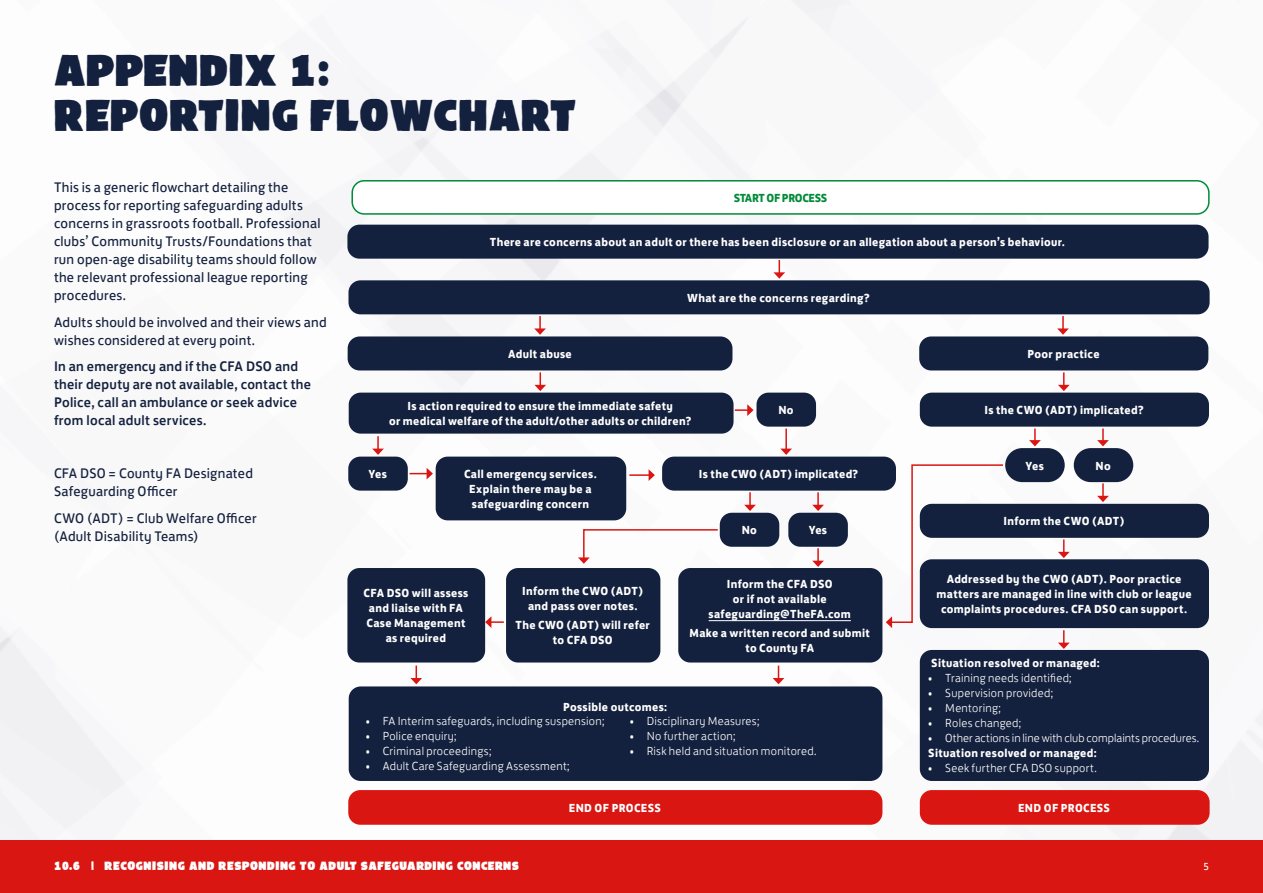
<style>
.page{position:relative;width:1263px;height:893px;background:#fff}
.page>*{position:absolute;margin:0;border:0;box-sizing:border-box;transform-origin:0 0}
.t1{font:39px/45px "FA Brush";color:#14213e}
.t2{font:14.25px/18px "FS Jack";letter-spacing:.02em;color:#14213e}
.t3{font:500 14.25px/18px "FS Jack";letter-spacing:.02em;color:#14213e}
.t4{font:700 12px/15px "FS Jack";letter-spacing:.025em;color:#fff;text-align:center}
.t5{font:300 12px "FS Jack";letter-spacing:.025em;color:#fff}
.t6{font:300 12px "FS Jack";letter-spacing:.005em;color:#fff}
.t7{font:700 12px "FS Jack";letter-spacing:-.03em;color:#008b38}
.t8{font:10.5px "FA Brush";letter-spacing:.03em;color:#fff}
.t9{font:10.5px "FS Jack";color:#fff}
</style>
<div class="page">
<img style="left:0;top:0;width:1263px;height:840px">
<div style="left:347px;top:225px;width:861px;height:34px;background:#14213e;border-radius:12px"></div>
<div style="left:348px;top:280px;width:861px;height:34px;background:#14213e;border-radius:12px"></div>
<div style="left:348px;top:336px;width:384px;height:34px;background:#14213e;border-radius:12px"></div>
<div style="left:919px;top:336px;width:289px;height:34px;background:#14213e;border-radius:12px"></div>
<div style="left:349px;top:393px;width:384px;height:41px;background:#14213e;border-radius:12px"></div>
<div style="left:348px;top:457px;width:60px;height:34px;background:#14213e;border-radius:12px"></div>
<div style="left:1005px;top:448px;width:60px;height:34px;background:#14213e;border-radius:17px"></div>
<div style="left:720px;top:513px;width:59px;height:34px;background:#14213e;border-radius:12px"></div>
<div style="left:1074px;top:448px;width:59px;height:34px;background:#14213e;border-radius:17px"></div>
<div style="left:788px;top:513px;width:60px;height:34px;background:#14213e;border-radius:12px"></div>
<div style="left:756px;top:393px;width:60px;height:34px;background:#14213e;border-radius:12px"></div>
<div style="left:348px;top:790px;width:534px;height:35px;background:#d91612;border-radius:12px"></div>
<div style="left:920px;top:790px;width:289px;height:35px;background:#d91612;border-radius:12px"></div>
<div style="left:436px;top:457px;width:190px;height:63px;background:#14213e;border-radius:12px"></div>
<div style="left:920px;top:393px;width:289px;height:34px;background:#14213e;border-radius:12px"></div>
<div style="left:920px;top:504px;width:289px;height:34px;background:#14213e;border-radius:12px"></div>
<div style="left:920px;top:559px;width:289px;height:69px;background:#14213e;border-radius:12px"></div>
<div style="left:678px;top:568px;width:204px;height:94px;background:#14213e;border-radius:12px"></div>
<hr style="left:709px;top:620px;width:142px;height:1px;background:#fff">
<div style="left:506px;top:568px;width:154px;height:94px;background:#14213e;border-radius:12px"></div>
<div style="left:347px;top:568px;width:138px;height:94px;background:#14213e;border-radius:12px"></div>
<div style="left:349px;top:686px;width:533px;height:95px;background:#14213e;border-radius:12px"></div>
<div style="left:920px;top:650px;width:289px;height:131px;background:#14213e;border-radius:12px"></div>
<div style="left:662px;top:457px;width:234px;height:34px;background:#14213e;border-radius:12px"></div>
<hr style="left:629px;top:474px;width:20px;height:2px;background:#d91612">
<svg style="left:649px;top:469px;width:6px;height:12px"></svg>
<svg style="left:409px;top:468px;width:24px;height:11px"></svg>
<svg style="left:534px;top:372px;width:12px;height:19px"></svg>
<svg style="left:735px;top:404px;width:18px;height:12px"></svg>
<svg style="left:485px;top:616px;width:19px;height:12px"></svg>
<svg style="left:1058px;top:372px;width:12px;height:19px"></svg>
<svg style="left:1029px;top:429px;width:12px;height:17px"></svg>
<svg style="left:744px;top:492px;width:12px;height:19px"></svg>
<svg style="left:773px;top:666px;width:11px;height:18px"></svg>
<svg style="left:410px;top:666px;width:12px;height:18px"></svg>
<hr style="left:785px;top:429px;width:2px;height:20px;background:#d91612">
<svg style="left:780px;top:449px;width:12px;height:6px"></svg>
<svg style="left:372px;top:436px;width:12px;height:19px"></svg>
<svg style="left:1058px;top:539px;width:12px;height:19px"></svg>
<svg style="left:1058px;top:630px;width:12px;height:19px"></svg>
<svg style="left:1097px;top:429px;width:12px;height:17px"></svg>
<svg style="left:812px;top:492px;width:12px;height:19px"></svg>
<svg style="left:812px;top:548px;width:12px;height:19px"></svg>
<svg style="left:1097px;top:483px;width:12px;height:19px"></svg>
<svg style="left:773px;top:260px;width:12px;height:19px"></svg>
<svg style="left:534px;top:316px;width:12px;height:19px"></svg>
<svg style="left:1057px;top:316px;width:12px;height:19px"></svg>
<svg style="left:886px;top:464px;width:118px;height:164px"></svg>
<svg style="left:578px;top:528px;width:141px;height:36px"></svg>
<div style="left:352px;top:181px;width:857px;height:33px;background:#fff;border-radius:12px"></div>
<div style="left:351px;top:180px;width:858px;height:35px;border:2px solid #008b38;border-radius:12px"></div>
<div style="left:0;top:840px;width:1263px;height:53px;background:#d91612"></div>
<h1 class="t1" style="left:54px;top:51px;width:524px">APPENDIX 1:<br>REPORTING FLOWCHART</h1>
<p class="t2" style="left:54px;top:177px;width:268px">This is a generic flowchart detailing the process for reporting safeguarding adults concerns in grassroots football. Professional clubs’ Community Trusts/Foundations that run open-age disability teams should follow the relevant professional league reporting procedures.</p>
<p class="t2" style="left:54px;top:312px;width:274px">Adults should be involved and their views and wishes considered at every point.</p>
<p class="t3" style="left:54px;top:356px;width:259px">In an emergency and if the CFA DSO and their deputy are not available, contact the Police, call an ambulance or seek advice from local adult services.</p>
<p class="t2" style="left:54px;top:463px;width:201px">CFA DSO = County FA Designated<br>Safeguarding Officer</p>
<p class="t2" style="left:54px;top:508px;width:204px">CWO (ADT) = Club Welfare Officer (Adult Disability Teams)</p>
<p class="t7" style="left:734px;top:188px;width:95px">START OF PROCESS</p>
<p class="t4" style="left:490px;top:234px;width:577px">There are concerns about an adult or there has been disclosure or an allegation about a person’s behaviour.</p>
<p class="t4" style="left:687px;top:289px;width:184px">What are the concerns regarding?</p>
<p class="t4" style="left:508px;top:345px;width:65px">Adult abuse</p>
<p class="t4" style="left:1027px;top:345px;width:74px">Poor practice</p>
<p class="t4" style="left:389px;top:398px;width:304px">Is action required to ensure the immediate safety<br>or medical welfare of the adult/other adults or children?</p>
<p class="t4" style="left:778px;top:402px;width:17px">No</p>
<p class="t4" style="left:369px;top:466px;width:20px">Yes</p>
<p class="t4" style="left:464px;top:465px;width:134px">Call emergency services.<br>Explain there may be a safeguarding concern</p>
<p class="t4" style="left:699px;top:466px;width:161px">Is the CWO (ADT) implicated?</p>
<p class="t4" style="left:742px;top:522px;width:17px">No</p>
<p class="t4" style="left:809px;top:522px;width:20px">Yes</p>
<p class="t4" style="left:363px;top:585px;width:106px">CFA DSO will assess and liaise with FA<br>Case Management as required</p>
<p class="t4" style="left:522px;top:583px;width:123px">Inform the CWO (ADT) and pass over notes.</p>
<p class="t4" style="left:516px;top:617px;width:136px">The CWO (ADT) will refer to CFA DSO</p>
<p class="t4" style="left:709px;top:575px;width:144px">Inform the CFA DSO<br>or if not available safeguarding@TheFA.com</p>
<p class="t4" style="left:689px;top:624px;width:182px">Make a written record and submit to County FA</p>
<p class="t4" style="left:563px;top:699px;width:106px">Possible outcomes:</p>
<p class="t5" style="left:366px;top:712px;width:240px">• FA Interim safeguards, including suspension;</p>
<p class="t5" style="left:366px;top:727px;width:92px">• Police enquiry;</p>
<p class="t5" style="left:366px;top:742px;width:127px">• Criminal proceedings;</p>
<p class="t5" style="left:366px;top:757px;width:205px">• Adult Care Safeguarding Assessment;</p>
<p class="t5" style="left:630px;top:712px;width:131px">• Disciplinary Measures;</p>
<p class="t5" style="left:630px;top:727px;width:107px">• No further action;</p>
<p class="t5" style="left:630px;top:742px;width:188px">• Risk held and situation monitored.</p>
<p class="t4" style="left:984px;top:402px;width:161px">Is the CWO (ADT) implicated?</p>
<p class="t4" style="left:1025px;top:457px;width:20px">Yes</p>
<p class="t4" style="left:1096px;top:457px;width:17px">No</p>
<p class="t4" style="left:1003px;top:513px;width:123px">Inform the CWO (ADT)</p>
<p class="t4" style="left:936px;top:571px;width:256px">Addressed by the CWO (ADT). Poor practice matters are managed in line with club or league complaints procedures. CFA DSO can support.</p>
<p class="t4" style="left:931px;top:655px;width:170px">Situation resolved or managed:</p>
<p class="t5" style="left:928px;top:669px;width:145px">• Training needs identified;</p>
<p class="t5" style="left:928px;top:684px;width:126px">• Supervision provided;</p>
<p class="t5" style="left:928px;top:699px;width:74px">• Mentoring;</p>
<p class="t5" style="left:928px;top:714px;width:94px">• Roles changed;</p>
<p class="t6" style="left:928px;top:729px;width:272px">• Other actions in line with club complaints procedures.</p>
<p class="t4" style="left:928px;top:745px;width:170px">Situation resolved or managed:</p>
<p class="t5" style="left:928px;top:759px;width:170px">• Seek further CFA DSO support.</p>
<p class="t4" style="left:569px;top:799px;width:93px">END OF PROCESS</p>
<p class="t4" style="left:1018px;top:799px;width:93px">END OF PROCESS</p>
<p class="t8" style="left:54px;top:862px;width:467px">10.6 | RECOGNISING AND RESPONDING TO ADULT SAFEGUARDING CONCERNS</p>
<p class="t9" style="left:1203px;top:858px;width:7px">5</p>
</div>
